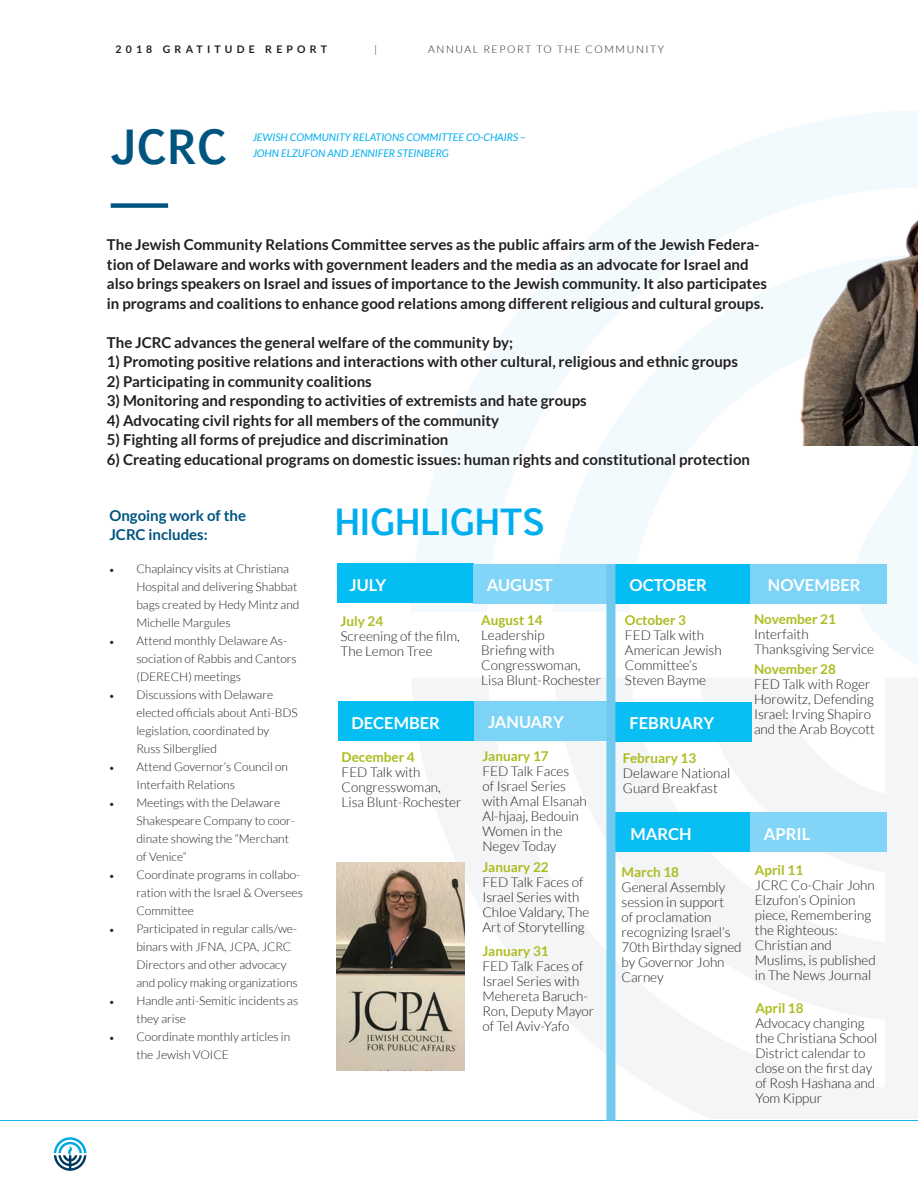
<style>
.page{position:relative;width:918px;height:1188px;background:#fff}
.page>*{position:absolute;margin:0;border:0;box-sizing:border-box;transform-origin:0 0}
.t1{font:700 45px "Euphemia UCAS";color:#005480}
.t2{font:700 34.5px "Euphemia UCAS";color:#00aeef}
.t3{font:700 16.5px "Lato";color:#fff}
.t4{font:700 15px/19.5px "Lato";color:#231f20}
.t5{font:700 15px "Lato";color:#005480}
.t6{font:300 13.5px/15px "Lato";color:#231f20}
.t7{font:700 13.5px "Lato";color:#aebc21}
.t8{font:300 12px/18px "Lato";color:#231f20}
.t9{font:italic 10.5px "Lato";color:#00aeef}
.t10{font:300 10.5px "Lato";letter-spacing:.15em;color:#231f20}
.t11{font:700 10.5px "Lato";letter-spacing:.4em;color:#231f20}
.s1{font-family:"Minion Pro";font-weight:400}
</style>
<div class="page">
<svg style="left:410px;top:134px;width:363px;height:478px"></svg>
<svg style="left:553px;top:255px;width:277px;height:357px"></svg>
<svg style="left:411px;top:678px;width:507px;height:440px;fill:#f3f5f7"></svg>
<svg style="left:830px;top:446px;width:88px;height:233px"></svg>
<hr style="left:0;top:1120px;width:918px;height:1px;background:#00aeef">
<svg style="left:54px;top:1137px;width:32px;height:34px"></svg>
<div style="left:111px;top:203px;width:57px;height:5px;background:#005480"></div>
<div style="left:337px;top:564px;width:136px;height:39px;background:#04bdf2"></div>
<div style="left:473px;top:564px;width:137px;height:39px;background:#82d5f7"></div>
<div style="left:615px;top:564px;width:136px;height:39px;background:#04bdf2"></div>
<div style="left:750px;top:564px;width:136px;height:39px;background:#7cd3f6"></div>
<div style="left:615px;top:702px;width:136px;height:39px;background:#09bef2"></div>
<div style="left:615px;top:812px;width:136px;height:39px;background:#09bef2"></div>
<div style="left:338px;top:701px;width:136px;height:39px;background:#04bdf2"></div>
<div style="left:474px;top:701px;width:137px;height:39px;background:#7cd3f6"></div>
<div style="left:750px;top:812px;width:136px;height:40px;background:#82d5f7"></div>
<div style="left:606px;top:564px;width:9px;height:557px;background:#71c9ed"></div>
<img style="left:337px;top:863px;width:128px;height:207px">
<img style="left:773px;top:111px;width:145px;height:335px">
<p class="t11" style="left:115px;top:43px;width:213px">2018 GRATITUDE REPORT</p>
<p class="t10" style="left:374px;top:43px;width:5px">|</p>
<p class="t10" style="left:428px;top:43px;width:238px">ANNUAL REPORT TO THE COMMUNITY</p>
<p class="t1" style="left:111px;top:113px;width:119px">JCRC</p>
<p class="t9" style="left:253px;top:131px;width:274px">JEWISH COMMUNITY RELATIONS COMMITTEE CO-CHAIRS –</p>
<p class="t9" style="left:253px;top:148px;width:198px">JOHN ELZUFON AND JENNIFER STEINBERG</p>
<p class="t4" style="left:107px;top:235px;width:661px">The Jewish Community Relations Committee serves as the public affairs arm of the Jewish Federa&shy;tion of Delaware and works with government leaders and the media as an advocate for Israel and also brings speakers on Israel and issues of importance to the Jewish community. It also participates in programs and coalitions to enhance good relations among different religious and cultural groups.</p>
<p class="t4" style="left:107px;top:332px;width:408px">The JCRC advances the general welfare of the community by;</p>
<p class="t4" style="left:107px;top:352px;width:632px">1) Promoting positive relations and interactions with other cultural, religious and ethnic groups</p>
<p class="t4" style="left:107px;top:371px;width:266px">2) Participating in community coalitions</p>
<p class="t4" style="left:107px;top:391px;width:481px">3) Monitoring and responding to activities of extremists and hate groups</p>
<p class="t4" style="left:107px;top:410px;width:394px">4) Advocating civil rights for all members of the community</p>
<p class="t4" style="left:107px;top:430px;width:343px">5) Fighting all forms of prejudice and discrimination</p>
<p class="t4" style="left:107px;top:449px;width:645px">6) Creating educational programs on domestic issues: human rights and constitutional protection</p>
<p class="t5" style="left:109px;top:507px;width:138px">Ongoing work of the</p>
<p class="t5" style="left:109px;top:526px;width:100px">JCRC includes:</p>
<p class="t8" style="left:136px;top:560px;width:165px;text-indent:-27px"><span class="s1">•</span> Chaplaincy visits at Christiana<br>Hospital and delivering Shabbat bags created by Hedy Mintz and<br>Michelle Margules</p>
<p class="t8" style="left:136px;top:632px;width:162px;text-indent:-27px"><span class="s1">•</span> Attend monthly Delaware As&shy;sociation of Rabbis and Cantors (DERECH) meetings</p>
<p class="t8" style="left:136px;top:686px;width:163px;text-indent:-27px"><span class="s1">•</span> Discussions with Delaware elected officials about Anti-BDS legislation, coordinated by<br>Russ Silberglied</p>
<p class="t8" style="left:136px;top:758px;width:153px;text-indent:-27px"><span class="s1">•</span> Attend Governor’s Council on<br>Interfaith Relations</p>
<p class="t8" style="left:136px;top:794px;width:160px;text-indent:-27px"><span class="s1">•</span> Meetings with the Delaware<br>Shakespeare Company to coor&shy;dinate showing the “Merchant of Venice”</p>
<p class="t8" style="left:136px;top:866px;width:168px;text-indent:-27px"><span class="s1">•</span> Coordinate programs in collabo&shy;ration with the Israel &amp; Oversees<br>Committee</p>
<p class="t8" style="left:136px;top:920px;width:163px;text-indent:-27px"><span class="s1">•</span> Participated in regular calls/we&shy;binars with JFNA, JCPA, JCRC<br>Directors and other advocacy and policy making organizations</p>
<p class="t8" style="left:136px;top:992px;width:163px;text-indent:-27px"><span class="s1">•</span> Handle anti-Semitic incidents as they arise</p>
<p class="t8" style="left:136px;top:1028px;width:155px;text-indent:-27px"><span class="s1">•</span> Coordinate monthly articles in the Jewish VOICE</p>
<p class="t2" style="left:335px;top:496px;width:212px">HIGHLIGHTS</p>
<p class="t3" style="left:350px;top:575px;width:38px">JULY</p>
<p class="t3" style="left:487px;top:575px;width:67px">AUGUST</p>
<p class="t3" style="left:630px;top:575px;width:79px">OCTOBER</p>
<p class="t3" style="left:768px;top:575px;width:94px">NOVEMBER</p>
<p class="t3" style="left:762px;top:576px;width:94px">NOVEMBER</p>
<p class="t7" style="left:341px;top:614px;width:44px">July 24</p>
<p class="t6" style="left:341px;top:629px;width:121px">Screening of the film,<br>The Lemon Tree</p>
<p class="t7" style="left:481px;top:612px;width:63px">August 14</p>
<p class="t6" style="left:481px;top:627px;width:121px">Leadership<br>Briefing with<br>Congresswoman,<br>Lisa Blunt-Rochester</p>
<p class="t3" style="left:351px;top:713px;width:90px">DECEMBER</p>
<p class="t3" style="left:488px;top:712px;width:77px">JANUARY</p>
<p class="t7" style="left:342px;top:750px;width:75px">December 4</p>
<p class="t6" style="left:342px;top:765px;width:121px">FED Talk with<br>Congresswoman,<br>Lisa Blunt-Rochester</p>
<p class="t7" style="left:482px;top:749px;width:68px">January 17</p>
<p class="t6" style="left:482px;top:764px;width:106px">FED Talk Faces<br>of Israel Series with Amal Elsanah<br>Al-hjaaj, Bedouin<br>Women in the</p>
<p class="t6" style="left:482px;top:839px;width:75px">Negev Today</p>
<p class="t7" style="left:482px;top:860px;width:68px">January 22</p>
<p class="t6" style="left:482px;top:875px;width:108px">FED Talk Faces of<br>Israel Series with<br>Chloe Valdary, The<br>Art of Storytelling</p>
<p class="t7" style="left:482px;top:944px;width:68px">January 31</p>
<p class="t6" style="left:482px;top:959px;width:113px">FED Talk Faces of<br>Israel Series with<br>Mehereta Baruch-<br>Ron, Deputy Mayor of Tel Aviv-Yafo</p>
<p class="t7" style="left:625px;top:612px;width:62px">October 3</p>
<p class="t6" style="left:625px;top:627px;width:98px">FED Talk with<br>American Jewish<br>Committee’s</p>
<p class="t6" style="left:625px;top:672px;width:83px">Steven Bayme</p>
<p class="t3" style="left:630px;top:713px;width:86px">FEBRUARY</p>
<p class="t7" style="left:623px;top:750px;width:75px">February 13</p>
<p class="t6" style="left:623px;top:765px;width:109px">Delaware National<br>Guard Breakfast</p>
<p class="t3" style="left:631px;top:824px;width:63px">MARCH</p>
<p class="t7" style="left:622px;top:864px;width:59px">March 18</p>
<p class="t6" style="left:622px;top:880px;width:122px">General Assembly session in support<br>of proclamation recognizing Israel’s<br>70th Birthday signed by Governor John<br>Carney</p>
<p class="t7" style="left:754px;top:612px;width:83px">November 21</p>
<p class="t6" style="left:754px;top:627px;width:122px">Interfaith<br>Thanksgiving Service</p>
<p class="t7" style="left:754px;top:661px;width:83px">November 28</p>
<p class="t6" style="left:754px;top:677px;width:123px">FED Talk with Roger<br>Horowitz, Defending<br>Israel: Irving Shapiro and the Arab Boycott</p>
<p class="t3" style="left:763px;top:819px;width:48px">APRIL</p>
<p class="t3" style="left:764px;top:824px;width:48px">APRIL</p>
<p class="t7" style="left:755px;top:862px;width:50px">April 11</p>
<p class="t6" style="left:755px;top:878px;width:122px">JCRC Co-Chair John<br>Elzufon’s Opinion piece, Remembering the Righteous:<br>Christian and<br>Muslims, is published in The News Journal</p>
<p class="t7" style="left:755px;top:1000px;width:50px">April 18</p>
<p class="t6" style="left:755px;top:1015px;width:124px">Advocacy changing the Christiana School<br>District calendar to close on the first day of Rosh Hashana and<br>Yom Kippur</p>
</div>
